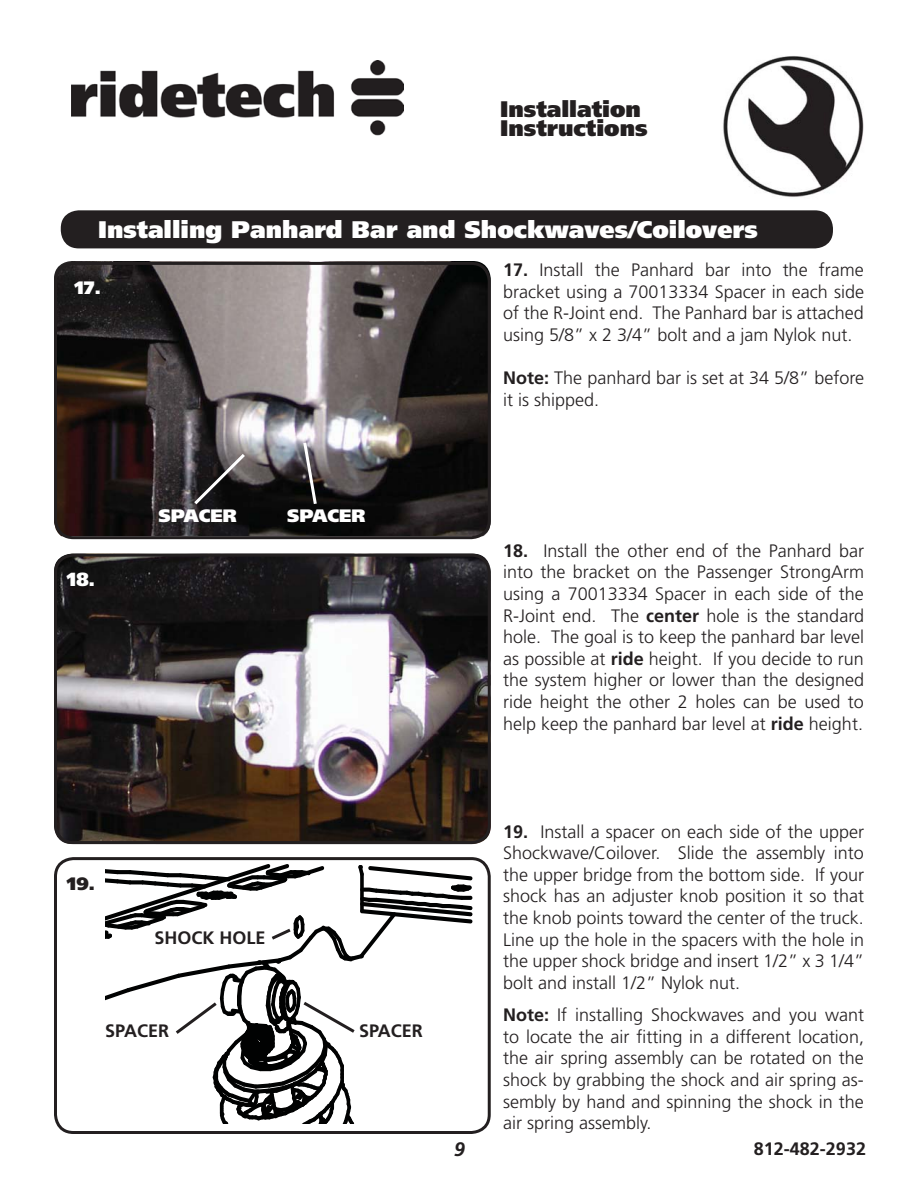
<style>
.page{position:relative;width:918px;height:1188px;background:#fff}
.page>*{position:absolute;margin:0;border:0;box-sizing:border-box;transform-origin:0 0}
.t1{font:900 24px "Frutiger";color:#fff}
.t2{font:900 22.5px/19.5px "Frutiger";color:#231f20}
.t3{font:italic 700 19.5px "Frutiger";color:#231f20}
.t4{font:900 19.05px "Frutiger";color:#fff;scale:.95 1}
.t5{font:300 18px/21.6px "Frutiger";color:#231f20;text-align:justify}
.t6{font:700 18px "Frutiger";color:#231f20}
.t7{font:900 18px "Frutiger";color:#fff}
.t8{font:900 18px "Frutiger";color:#231f20}
.s1{font-weight:700}
</style>
<div class="page">
<img style="left:723px;top:56px;width:140px;height:141px">
<img style="left:72px;top:61px;width:331px;height:75px">
<img style="left:54px;top:554px;width:437px;height:290px;border-radius:18px">
<div style="left:54px;top:554px;width:437px;height:290px;border:3px solid #231f20;border-radius:18px"></div>
<div style="left:61px;top:210px;width:772px;height:38px;background:#231f20;border-radius:18px"></div>
<div style="left:54px;top:857px;width:437px;height:277px;border:3px solid #231f20;border-radius:18px"></div>
<svg style="left:105px;top:864px;width:368px;height:260px"></svg>
<img style="left:54px;top:261px;width:437px;height:275px">
<div style="left:54px;top:262px;width:437px;height:277px;border:3px solid #231f20;border-radius:18px"></div>
<svg style="left:191px;top:451px;width:57px;height:57px;background:#393738"></svg>
<svg style="left:301px;top:439px;width:18px;height:68px"></svg>
<p class="t2" style="left:500px;top:101px;width:149px">Installation<br>Instructions</p>
<h1 class="t1" style="left:98px;top:220px;width:661px">Installing Panhard Bar and Shockwaves/Coilovers</h1>
<p class="t5" style="left:503px;top:260px;width:362px"><span class="s1">17.</span> Install the Panhard bar into the frame bracket using a 70013334 Spacer in each side of the R-Joint end. The Panhard bar is attached using 5/8” x 2 3/4” bolt and a jam Nylok nut.</p>
<p class="t5" style="left:503px;top:368px;width:362px"><span class="s1">Note:</span> The panhard bar is set at 34 5/8” before it is shipped.</p>
<p class="t7" style="left:74px;top:281px;width:28px">17.</p>
<p class="t4" style="left:67px;top:572px;width:31px">18.</p>
<p class="t7" style="left:158px;top:509px;width:80px">SPACER</p>
<p class="t7" style="left:287px;top:509px;width:80px">SPACER</p>
<p class="t5" style="left:503px;top:541px;width:362px"><span class="s1">18.</span> Install the other end of the Panhard bar into the bracket on the Passenger StrongArm using a 70013334 Spacer in each side of the R-Joint end. The <span class="s1">center</span> hole is the standard hole. The goal is to keep the panhard bar level as possible at <span class="s1">ride</span> height. If you decide to run the system higher or lower than the designed ride height the other 2 holes can be used to help keep the panhard bar level at <span class="s1">ride</span> height.</p>
<p class="t8" style="left:67px;top:877px;width:30px">19.</p>
<p class="t6" style="left:154px;top:930px;width:113px">SHOCK HOLE</p>
<p class="t6" style="left:105px;top:1023px;width:65px">SPACER</p>
<p class="t6" style="left:359px;top:1023px;width:65px">SPACER</p>
<p class="t5" style="left:503px;top:822px;width:362px"><span class="s1">19.</span> Install a spacer on each side of the upper Shockwave/Coilover. Slide the assembly into the upper bridge from the bottom side. If your shock has an adjuster knob position it so that the knob points toward the center of the truck.<br>Line up the hole in the spacers with the hole in the upper shock bridge and insert 1/2” x 3 1/4” bolt and install 1/2” Nylok nut.</p>
<p class="t5" style="left:503px;top:1006px;width:362px"><span class="s1">Note:</span> If installing Shockwaves and you want to locate the air fitting in a different location, the air spring assembly can be rotated on the shock by grabbing the shock and air spring as&shy;sembly by hand and spinning the shock in the air spring assembly.</p>
<p class="t3" style="left:454px;top:1142px;width:12px">9</p>
<p class="t6" style="left:754px;top:1142px;width:114px">812-482-2932</p>
</div>
